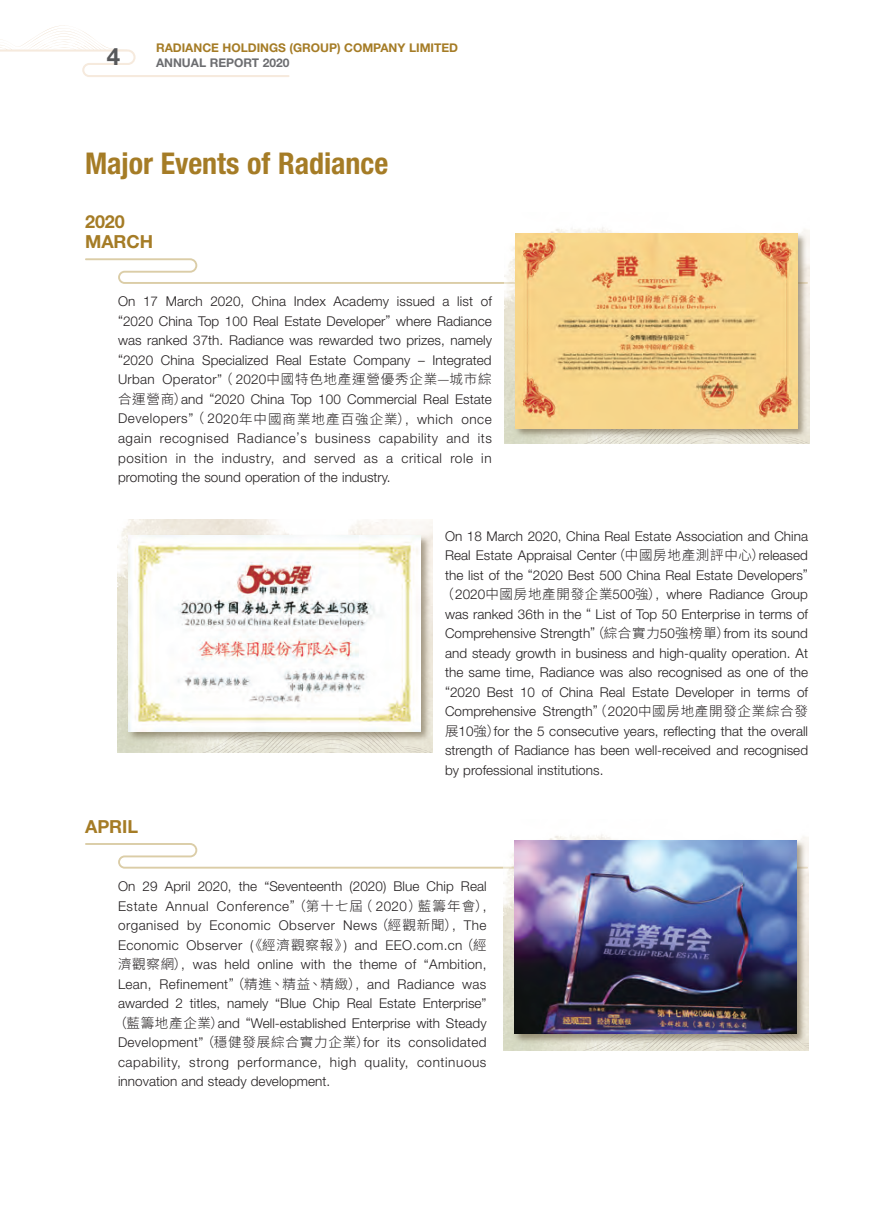
<style>
.page{position:relative;width:893px;height:1212px;background:#fff}
.page>*{position:absolute;margin:0;border:0;box-sizing:border-box;transform-origin:0 0}
.t1{font:700 condensed 30px "Helvetica Neue LT Std";color:#a57c26}
.t2{font:700 24px "Helvetica Neue LT Std";color:#57585a}
.Heading_1{font:700 18px "Helvetica Neue LT Std";color:#a57c26}
.Body_Text{font:300 13.5px/19.5px "Helvetica Neue LT Std";letter-spacing:.005em;color:#231f20;text-align:justify}
.Body_Text-2{font:300 13.5px "Helvetica Neue LT Std";letter-spacing:.045em;color:#231f20}
.Body_Text-3{font:300 13.5px "Helvetica Neue LT Std";letter-spacing:.025em;color:#231f20}
.Body_Text-4{font:300 13.5px "Helvetica Neue LT Std";letter-spacing:.035em;color:#231f20}
.Body_Text-5{font:300 13.5px "Helvetica Neue LT Std";letter-spacing:.03em;color:#231f20}
.t3{font:700 12px "Helvetica Neue LT Std";color:#a57c26}
.t4{font:700 12px "Helvetica Neue LT Std";color:#6c6d70}
.s1{font-family:"Source Han Sans TC"}
</style>
<div class="page">
<svg style="left:0;top:26px;width:290px;height:51px"></svg>
<svg style="left:85px;top:258px;width:420px;height:26px"></svg>
<svg style="left:85px;top:843px;width:419px;height:25px"></svg>
<svg style="left:584px;top:391px;width:225px;height:53px"></svg>
<div style="left:514px;top:232px;width:293px;height:206px;background:#65573a;opacity:.55"></div>
<img style="left:515px;top:233px;width:282px;height:195px">
<svg style="left:200px;top:699px;width:232px;height:53px;background:#e5e3d5"></svg>
<div style="left:127px;top:534px;width:304px;height:208px;background:#65573a;opacity:.55"></div>
<img style="left:129px;top:536px;width:292px;height:195px">
<img style="left:504px;top:834px;width:305px;height:217px">
<svg style="left:583px;top:997px;width:226px;height:54px;background:#e5e2d5"></svg>
<div style="left:513px;top:838px;width:293px;height:205px;background:#65573a;opacity:.55"></div>
<img style="left:514px;top:840px;width:282px;height:194px">
<h2 class="t2" style="left:107px;top:42px;width:15px">4</h2>
<p class="t3" style="left:156px;top:41px;width:303px">RADIANCE HOLDINGS (GROUP) COMPANY LIMITED</p>
<p class="t4" style="left:156px;top:56px;width:135px">ANNUAL REPORT 2020</p>
<h1 class="t1" style="left:85px;top:145px;width:305px">Major Events of Radiance</h1>
<p class="Heading_1" style="left:85px;top:211px;width:41px">2020</p>
<p class="Heading_1" style="left:85px;top:230px;width:70px">MARCH</p>
<p class="Body_Text" style="left:118px;top:292px;width:375px">On 17 March 2020, China Index Academy issued a list of “2020 China Top 100 Real Estate Developer” where Radiance was ranked 37th. Radiance was rewarded two prizes, namely “2020 China Specialized Real Estate Company – Integrated Urban Operator”<span class="s1">（</span> 2020<span class="s1">中國特色地產運營優秀企業—城市綜合運營商）</span>and “2020 China Top 100 Commercial Real Estate Developers”<span class="s1">（</span> 2020<span class="s1">年中國商業地產百強企業）</span>, which once again recognised Radiance’s business capability and its position in the industry, and served as a critical role in promoting the sound operation of the industry.</p>
<p class="Heading_1" style="left:85px;top:815px;width:55px">APRIL</p>
<p class="Body_Text" style="left:445px;top:526px;width:365px">On 18 March 2020, China Real Estate Association and China</p>
<p class="Body_Text" style="left:445px;top:545px;width:364px">Real Estate Appraisal Center<span class="s1">（中國房地產測評中心）</span>released</p>
<p class="Body_Text" style="left:445px;top:565px;width:364px">the list of the “2020 Best 500 China Real Estate Developers”</p>
<p class="Body_Text" style="left:440px;top:584px;width:369px"><span class="s1">（</span>2020<span class="s1">中國房地產開發企業</span>500<span class="s1">強）</span>, where Radiance Group</p>
<p class="Body_Text" style="left:445px;top:604px;width:365px">was ranked 36th in the “ List of Top 50 Enterprise in terms of</p>
<p class="Body_Text" style="left:445px;top:623px;width:364px">Comprehensive Strength”<span class="s1">（綜合實力</span>50<span class="s1">強榜單）</span>from its sound</p>
<p class="Body_Text" style="left:445px;top:643px;width:365px">and steady growth in business and high-quality operation. At</p>
<p class="Body_Text" style="left:445px;top:662px;width:364px">the same time, Radiance was also recognised as one of the</p>
<p class="Body_Text" style="left:445px;top:682px;width:365px">“2020 Best 10 of China Real Estate Developer in terms of</p>
<p class="Body_Text" style="left:445px;top:701px;width:364px">Comprehensive Strength”<span class="s1">（</span>2020<span class="s1">中國房地產開發企業綜合發</span></p>
<p class="Body_Text" style="left:445px;top:721px;width:365px"><span class="s1">展</span>10<span class="s1">強）</span>for the 5 consecutive years, reflecting that the overall</p>
<p class="Body_Text" style="left:445px;top:740px;width:365px">strength of Radiance has been well-received and recognised</p>
<p class="Body_Text" style="left:445px;top:760px;width:160px">by professional institutions.</p>
<p class="Body_Text" style="left:118px;top:876px;width:370px">On 29 April 2020, the “Seventeenth (2020) Blue Chip Real</p>
<p class="Body_Text-2" style="left:118px;top:898px;width:372px">Estate Annual Conference”<span class="s1">（第十七屆（</span> 2020<span class="s1">）藍籌年會）</span>,</p>
<p class="Body_Text-4" style="left:118px;top:917px;width:370px">organised by Economic Observer News<span class="s1">（經觀新聞）</span>, The</p>
<p class="Body_Text-5" style="left:118px;top:937px;width:370px">Economic Observer (<span class="s1">《經濟觀察報》</span>) and EEO.com.cn<span class="s1">（經</span></p>
<p class="Body_Text" style="left:118px;top:954px;width:370px"><span class="s1">濟觀察網）</span>, was held online with the theme of “Ambition,</p>
<p class="Body_Text-3" style="left:118px;top:976px;width:370px">Lean, Refinement”<span class="s1">（精進、精益、精緻）</span>, and Radiance was</p>
<p class="Body_Text" style="left:118px;top:993px;width:370px">awarded 2 titles, namely “Blue Chip Real Estate Enterprise”</p>
<p class="Body_Text" style="left:113px;top:1013px;width:375px"><span class="s1">（藍籌地產企業）</span>and “Well-established Enterprise with Steady</p>
<p class="Body_Text-3" style="left:118px;top:1034px;width:370px">Development”<span class="s1">（穩健發展綜合實力企業）</span>for its consolidated</p>
<p class="Body_Text-2" style="left:118px;top:1054px;width:370px">capability, strong performance, high quality, continuous</p>
<p class="Body_Text" style="left:118px;top:1071px;width:214px">innovation and steady development.</p>
</div>
